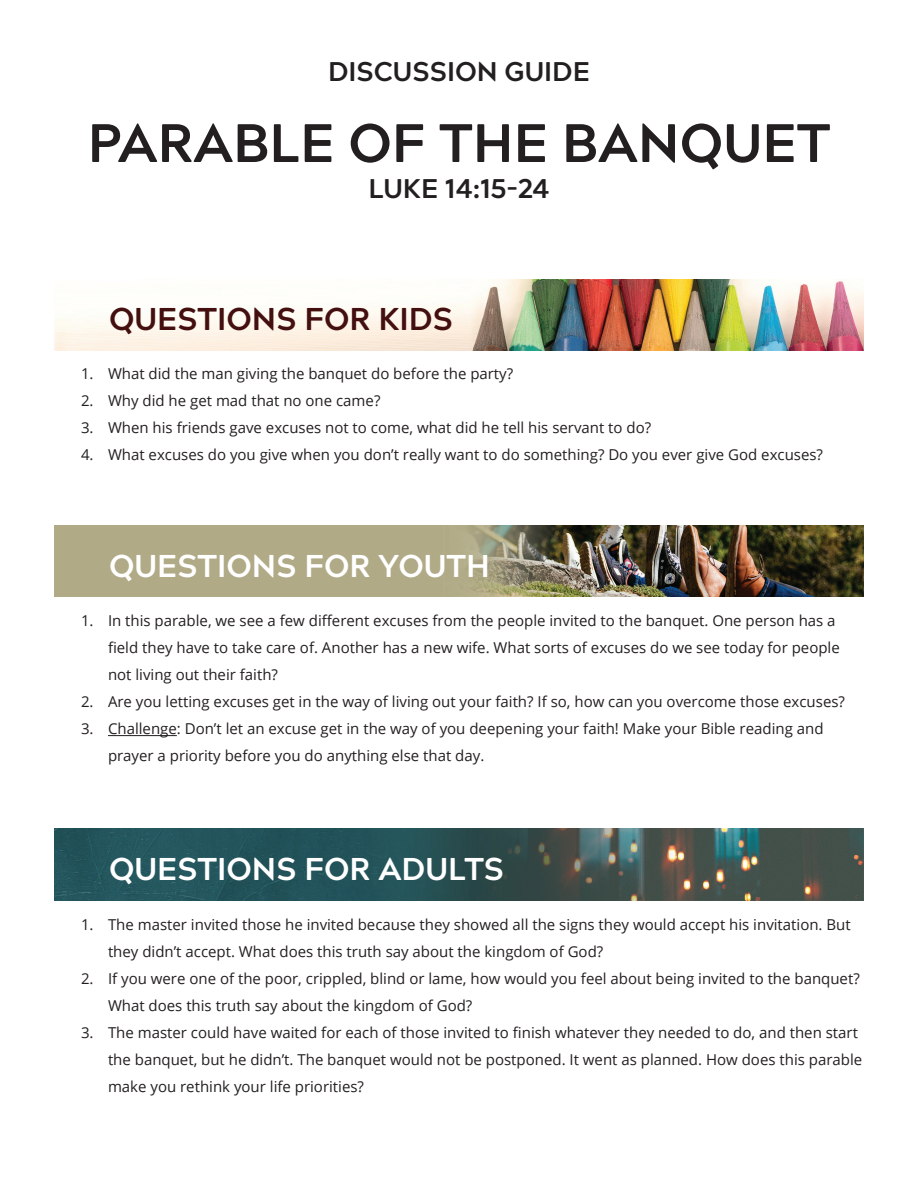
<style>
.page{position:relative;width:918px;height:1188px;background:#fff}
.page>*{position:absolute;margin:0;border:0;box-sizing:border-box;transform-origin:0 0}
.t1{font:700 54px "Acherus Grotesque";color:#231f20}
.t2{font:700 31.5px "Acherus Grotesque";color:#fff}
.t3{font:700 31.5px "Acherus Grotesque";color:#440f0f}
.t4{font:700 27px "Acherus Grotesque";color:#231f20}
.t5{font:15px/27px "Open Sans";color:#231f20}
</style>
<div class="page">
<img style="left:54px;top:279px;width:810px;height:71px">
<img style="left:54px;top:525px;width:810px;height:72px">
<img style="left:54px;top:829px;width:810px;height:71px">
<hr style="left:108px;top:735px;width:69px;height:1px;background:#231f20">
<h3 class="t4" style="left:328px;top:48px;width:263px">DISCUSSION GUIDE</h3>
<h1 class="t1" style="left:88px;top:97px;width:744px">PARABLE OF THE BANQUET</h1>
<h3 class="t4" style="left:368px;top:165px;width:183px">LUKE 14:15-24</h3>
<h2 class="t3" style="left:109px;top:293px;width:345px">QUESTIONS FOR KIDS</h2>
<p class="t5" style="left:81px;top:359px;width:434px">1. What did the man giving the banquet do before the party?</p>
<p class="t5" style="left:81px;top:386px;width:301px">2. Why did he get mad that no one came?</p>
<p class="t5" style="left:81px;top:413px;width:572px">3. When his friends gave excuses not to come, what did he tell his servant to do?</p>
<p class="t5" style="left:81px;top:440px;width:744px">4. What excuses do you give when you don’t really want to do something? Do you ever give God excuses?</p>
<h2 class="t2" style="left:109px;top:539px;width:383px">QUESTIONS FOR YOUTH</h2>
<p class="t5" style="left:108px;top:607px;width:733px;text-indent:-27px">1. In this parable, we see a few different excuses from the people invited to the banquet. One person has a field they have to take care of. Another has a new wife. What sorts of excuses do we see today for people not living out their faith?</p>
<p class="t5" style="left:81px;top:688px;width:766px">2. Are you letting excuses get in the way of living out your faith? If so, how can you overcome those excuses?</p>
<p class="t5" style="left:108px;top:715px;width:717px;text-indent:-27px">3. Challenge: Don’t let an excuse get in the way of you deepening your faith! Make your Bible reading and prayer a priority before you do anything else that day.</p>
<h2 class="t2" style="left:109px;top:842px;width:397px">QUESTIONS FOR ADULTS</h2>
<p class="t5" style="left:108px;top:911px;width:744px;text-indent:-27px">1. The master invited those he invited because they showed all the signs they would accept his invitation. But they didn’t accept. What does this truth say about the kingdom of God?</p>
<p class="t5" style="left:108px;top:965px;width:753px;text-indent:-27px">2. If you were one of the poor, crippled, blind or lame, how would you feel about being invited to the banquet?<br>What does this truth say about the kingdom of God?</p>
<p class="t5" style="left:108px;top:1019px;width:756px;text-indent:-27px">3. The master could have waited for each of those invited to finish whatever they needed to do, and then start the banquet, but he didn’t. The banquet would not be postponed. It went as planned. How does this parable make you rethink your life priorities?</p>
</div>
